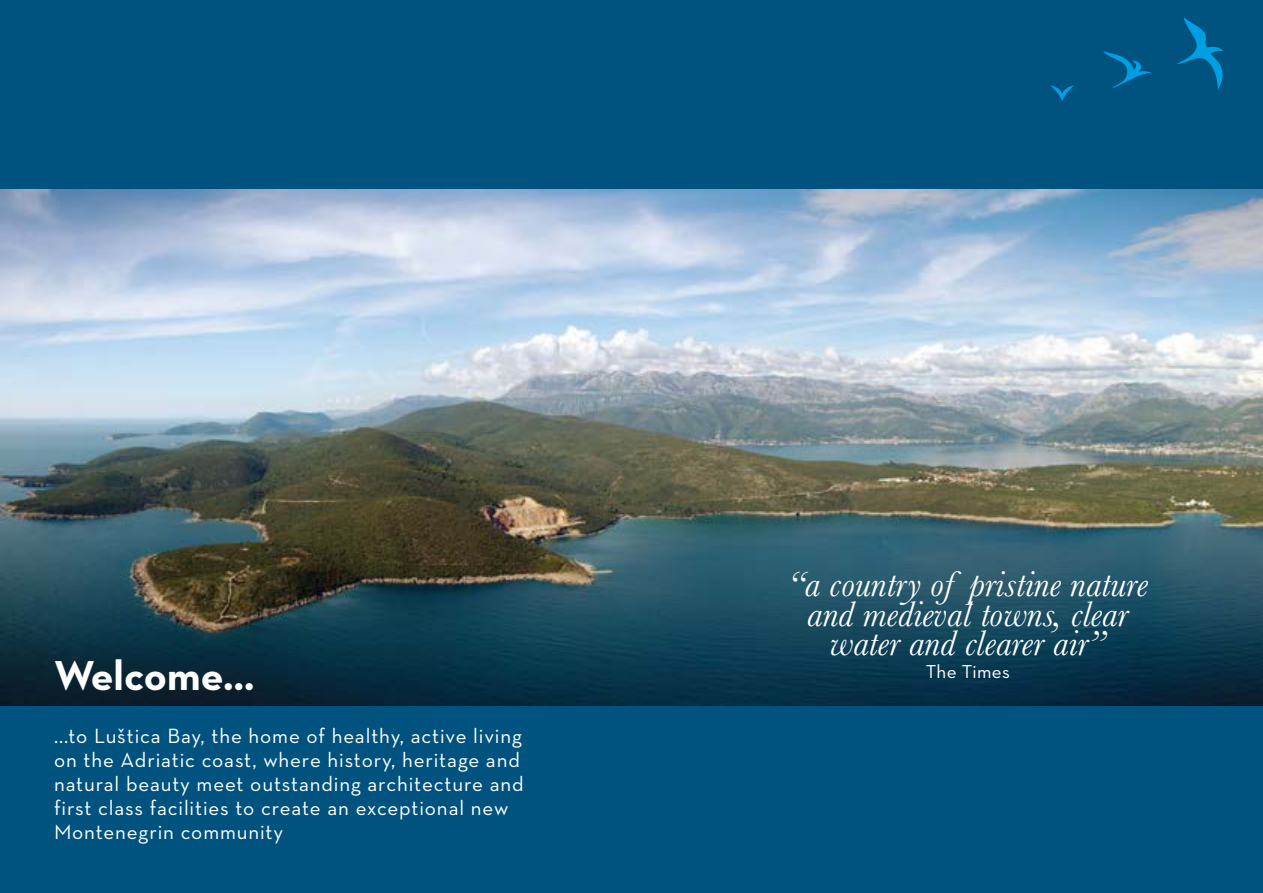
<style>
.page{position:relative;width:1263px;height:893px;background:#00537e}
.page>*{position:absolute;margin:0;border:0;box-sizing:border-box;transform-origin:0 0}
.t1{font:700 42.6px "Neutraface Text";color:#fff}
.t2{font:italic 37.05px/29.2px "Baskerville";color:#fff;text-align:center}
.t3{font:21px/24px "Neutraface Text";letter-spacing:.04em;color:#fff}
.t4{font:19.05px "Neutraface Text";letter-spacing:.02em;color:#fff}
</style>
<div class="page">
<img style="left:0;top:189px;width:1263px;height:517px">
<svg style="left:1177px;top:17px;width:46px;height:73px"></svg>
<svg style="left:1103px;top:51px;width:49px;height:37px"></svg>
<svg style="left:1050px;top:85px;width:24px;height:16px"></svg>
<h1 class="t1" style="left:54px;top:648px;width:202px">Welcome…</h1>
<p class="t3" style="left:54px;top:723px;width:471px">...to Luštica Bay, the home of healthy, active living on the Adriatic coast, where history, heritage and natural beauty meet outstanding architecture and first class facilities to create an exceptional new Montenegrin community</p>
<h2 class="t2" style="left:788px;top:570px;width:361px">“a country of pristine nature and medieval towns, clear water and clearer air”</h2>
<p class="t4" style="left:926px;top:659px;width:86px">The Times</p>
</div>
